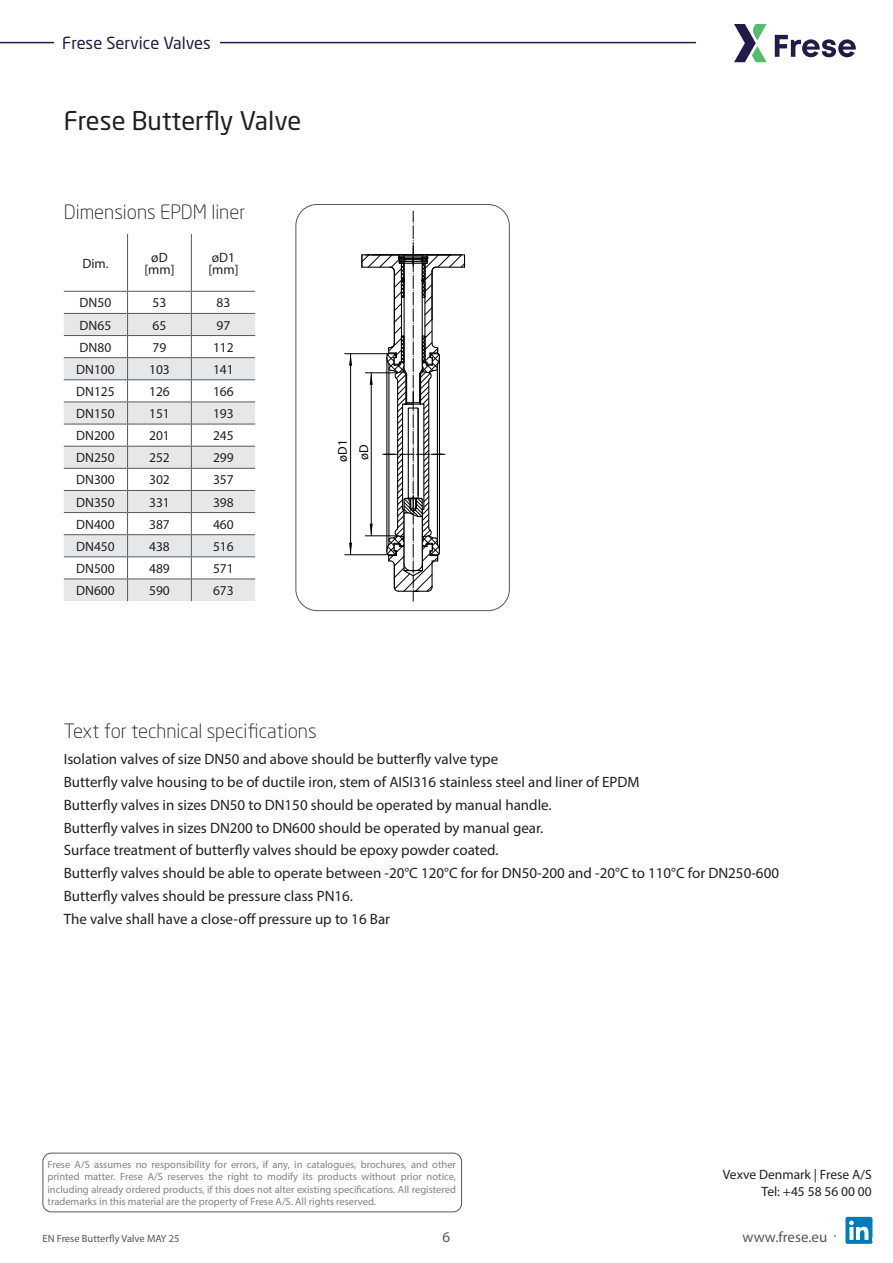
<style>
.page{position:relative;width:893px;height:1263px;background:#fff}
.page>*{position:absolute;margin:0;border:0;box-sizing:border-box;transform-origin:0 0}
.t1{font:25.5px "Neo Sans Pro";color:#231f20}
.Tekniske_data_-_Mellemrubrik{font:300 19.5px "Neo Sans Pro";color:#231f20}
.t2{font:16.5px "Neo Sans Pro";color:#231a48}
.Tekniske_data_-_Mellemrubrik-2{font:15px "Myriad Pro";color:#231f20}
.Tekniske_data_-_Brød{font:15px "Myriad Pro";color:#231f20}
.t3{font:15px "Myriad Pro";color:#57585a}
.Titler_-_index_uk{font:13.5px/16.2px "Myriad Pro";color:#231f20;text-align:right}
.t4{font:12.75px/21.5px "Myriad Pro";color:#000}
.t5{font:10.5px/12.6px "Myriad Pro";color:#808285;text-align:justify}
.t6{font:10.5px "Myriad Pro";color:#57585a}
.s1{font-family:"Neo Sans"}
</style>
<div class="page">
<div style="left:845px;top:1217px;width:27px;height:27px;background:#007bb6;border-radius:2px"></div>
<svg style="left:849px;top:1220px;width:24px;height:20px"></svg>
<hr style="left:0;top:42px;width:893px;height:1px;background:#231a48">
<div style="left:697px;top:20px;width:196px;height:46px;background:#fff"></div>
<svg style="left:734px;top:24px;width:33px;height:38px"></svg>
<svg style="left:775px;top:35px;width:81px;height:22px"></svg>
<div style="left:54px;top:36px;width:165px;height:13px;background:#fff"></div>
<div style="left:43px;top:1153px;width:419px;height:59px;border:1px solid #57585a;border-radius:9px"></div>
<svg style="left:361px;top:211px;width:104px;height:390px"></svg>
<hr style="left:365px;top:373px;width:32px;height:1px;background:#000">
<hr style="left:365px;top:535px;width:33px;height:1px;background:#000">
<hr style="left:350px;top:354px;width:1px;height:201px;background:#000">
<svg style="left:349px;top:354px;width:3px;height:12px"></svg>
<svg style="left:349px;top:543px;width:3px;height:11px"></svg>
<hr style="left:345px;top:353px;width:44px;height:1px;background:#000">
<hr style="left:345px;top:554px;width:44px;height:1px;background:#000">
<div style="left:295px;top:204px;width:215px;height:407px;border:1px solid #57585a;border-radius:21px"></div>
<svg style="left:64px;top:314px;width:191px;height:287px;fill:#e6e7e9"></svg>
<hr style="left:127px;top:234px;width:1px;height:57px;background:#57585a">
<hr style="left:191px;top:234px;width:1px;height:57px;background:#57585a">
<hr style="left:64px;top:291px;width:64px;height:1px;background:#57585a">
<hr style="left:128px;top:291px;width:63px;height:1px;background:#57585a">
<hr style="left:191px;top:291px;width:64px;height:1px;background:#57585a">
<hr style="left:64px;top:313px;width:64px;height:1px;background:#57585a">
<hr style="left:128px;top:313px;width:63px;height:1px;background:#57585a">
<hr style="left:191px;top:313px;width:64px;height:1px;background:#57585a">
<hr style="left:64px;top:335px;width:64px;height:1px;background:#57585a">
<hr style="left:128px;top:335px;width:63px;height:1px;background:#57585a">
<hr style="left:191px;top:335px;width:64px;height:1px;background:#57585a">
<hr style="left:64px;top:357px;width:64px;height:1px;background:#57585a">
<hr style="left:128px;top:357px;width:63px;height:1px;background:#57585a">
<hr style="left:191px;top:357px;width:64px;height:1px;background:#57585a">
<hr style="left:64px;top:379px;width:64px;height:1px;background:#57585a">
<hr style="left:128px;top:379px;width:63px;height:1px;background:#57585a">
<hr style="left:191px;top:379px;width:64px;height:1px;background:#57585a">
<hr style="left:64px;top:402px;width:64px;height:1px;background:#57585a">
<hr style="left:128px;top:402px;width:63px;height:1px;background:#57585a">
<hr style="left:191px;top:402px;width:64px;height:1px;background:#57585a">
<hr style="left:64px;top:424px;width:64px;height:1px;background:#57585a">
<hr style="left:128px;top:424px;width:63px;height:1px;background:#57585a">
<hr style="left:191px;top:424px;width:64px;height:1px;background:#57585a">
<hr style="left:64px;top:446px;width:64px;height:1px;background:#57585a">
<hr style="left:128px;top:446px;width:63px;height:1px;background:#57585a">
<hr style="left:191px;top:446px;width:64px;height:1px;background:#57585a">
<hr style="left:64px;top:468px;width:64px;height:1px;background:#57585a">
<hr style="left:128px;top:468px;width:63px;height:1px;background:#57585a">
<hr style="left:191px;top:468px;width:64px;height:1px;background:#57585a">
<hr style="left:64px;top:490px;width:64px;height:1px;background:#57585a">
<hr style="left:128px;top:490px;width:63px;height:1px;background:#57585a">
<hr style="left:191px;top:490px;width:64px;height:1px;background:#57585a">
<hr style="left:64px;top:512px;width:64px;height:1px;background:#57585a">
<hr style="left:128px;top:512px;width:63px;height:1px;background:#57585a">
<hr style="left:191px;top:512px;width:64px;height:1px;background:#57585a">
<hr style="left:64px;top:534px;width:64px;height:1px;background:#57585a">
<hr style="left:128px;top:534px;width:63px;height:1px;background:#57585a">
<hr style="left:191px;top:534px;width:64px;height:1px;background:#57585a">
<hr style="left:64px;top:556px;width:64px;height:1px;background:#57585a">
<hr style="left:128px;top:556px;width:63px;height:1px;background:#57585a">
<hr style="left:191px;top:556px;width:64px;height:1px;background:#57585a">
<hr style="left:64px;top:579px;width:64px;height:1px;background:#57585a">
<hr style="left:128px;top:579px;width:63px;height:1px;background:#57585a">
<svg style="left:127px;top:292px;width:1px;height:309px"></svg>
<hr style="left:191px;top:579px;width:64px;height:1px;background:#57585a">
<svg style="left:191px;top:292px;width:1px;height:309px"></svg>
<p class="t2" style="left:62px;top:33px;width:150px">Frese Service Valves</p>
<h1 class="t1" style="left:64px;top:105px;width:239px">Frese Butterfly Valve</h1>
<p class="Tekniske_data_-_Mellemrubrik" style="left:64px;top:200px;width:183px">Dimensions EPDM liner</p>
<p class="Titler_-_index_uk" style="left:82px;top:255px;width:28px">Dim.</p>
<p class="Titler_-_index_uk" style="left:151px;top:249px;width:18px">øD</p>
<p class="Titler_-_index_uk" style="left:144px;top:261px;width:32px">[mm]</p>
<p class="Titler_-_index_uk" style="left:212px;top:249px;width:25px">øD1</p>
<p class="Titler_-_index_uk" style="left:208px;top:261px;width:32px">[mm]</p>
<p class="Titler_-_index_uk" style="left:80px;top:295px;width:33px">DN50</p>
<p class="Titler_-_index_uk" style="left:153px;top:295px;width:15px">53</p>
<p class="Titler_-_index_uk" style="left:216px;top:295px;width:15px">83</p>
<p class="Titler_-_index_uk" style="left:80px;top:317px;width:33px">DN65</p>
<p class="Titler_-_index_uk" style="left:153px;top:317px;width:15px">65</p>
<p class="Titler_-_index_uk" style="left:216px;top:317px;width:15px">97</p>
<p class="Titler_-_index_uk" style="left:80px;top:339px;width:33px">DN80</p>
<p class="Titler_-_index_uk" style="left:153px;top:339px;width:15px">79</p>
<p class="Titler_-_index_uk" style="left:213px;top:339px;width:22px">112</p>
<p class="Titler_-_index_uk" style="left:76px;top:361px;width:40px">DN100</p>
<p class="Titler_-_index_uk" style="left:149px;top:361px;width:22px">103</p>
<p class="Titler_-_index_uk" style="left:213px;top:361px;width:22px">141</p>
<p class="Titler_-_index_uk" style="left:76px;top:383px;width:40px">DN125</p>
<p class="Titler_-_index_uk" style="left:149px;top:383px;width:22px">126</p>
<p class="Titler_-_index_uk" style="left:213px;top:383px;width:22px">166</p>
<p class="Titler_-_index_uk" style="left:76px;top:405px;width:40px">DN150</p>
<p class="Titler_-_index_uk" style="left:149px;top:405px;width:22px">151</p>
<p class="Titler_-_index_uk" style="left:213px;top:405px;width:22px">193</p>
<p class="Titler_-_index_uk" style="left:76px;top:427px;width:40px">DN200</p>
<p class="Titler_-_index_uk" style="left:149px;top:427px;width:22px">201</p>
<p class="Titler_-_index_uk" style="left:213px;top:427px;width:22px">245</p>
<p class="Titler_-_index_uk" style="left:76px;top:449px;width:40px">DN250</p>
<p class="Titler_-_index_uk" style="left:149px;top:449px;width:22px">252</p>
<p class="Titler_-_index_uk" style="left:213px;top:449px;width:22px">299</p>
<p class="Titler_-_index_uk" style="left:76px;top:472px;width:40px">DN300</p>
<p class="Titler_-_index_uk" style="left:149px;top:472px;width:22px">302</p>
<p class="Titler_-_index_uk" style="left:213px;top:472px;width:22px">357</p>
<p class="Titler_-_index_uk" style="left:76px;top:494px;width:40px">DN350</p>
<p class="Titler_-_index_uk" style="left:149px;top:494px;width:22px">331</p>
<p class="Titler_-_index_uk" style="left:213px;top:494px;width:22px">398</p>
<p class="Titler_-_index_uk" style="left:76px;top:516px;width:40px">DN400</p>
<p class="Titler_-_index_uk" style="left:149px;top:516px;width:22px">387</p>
<p class="Titler_-_index_uk" style="left:213px;top:516px;width:22px">460</p>
<p class="Titler_-_index_uk" style="left:76px;top:538px;width:40px">DN450</p>
<p class="Titler_-_index_uk" style="left:149px;top:538px;width:22px">438</p>
<p class="Titler_-_index_uk" style="left:213px;top:538px;width:22px">516</p>
<p class="Titler_-_index_uk" style="left:76px;top:560px;width:40px">DN500</p>
<p class="Titler_-_index_uk" style="left:149px;top:560px;width:22px">489</p>
<p class="Titler_-_index_uk" style="left:213px;top:560px;width:22px">571</p>
<p class="Titler_-_index_uk" style="left:76px;top:582px;width:40px">DN600</p>
<p class="Titler_-_index_uk" style="left:149px;top:582px;width:22px">590</p>
<p class="Titler_-_index_uk" style="left:213px;top:582px;width:22px">673</p>
<p class="t4" style="left:332px;top:462px;width:24px;rotate:-90deg">øD1 øD</p>
<p class="Tekniske_data_-_Mellemrubrik" style="left:64px;top:719px;width:254px">Text for technical specifications</p>
<p class="Tekniske_data_-_Mellemrubrik-2" style="left:64px;top:750px;width:436px">Isolation valves of size DN50 and above should be butterfly valve type</p>
<p class="Tekniske_data_-_Mellemrubrik-2" style="left:64px;top:772px;width:577px">Butterfly valve housing to be of ductile iron, stem of AISI316 stainless steel and liner of EPDM</p>
<p class="Tekniske_data_-_Mellemrubrik-2" style="left:64px;top:795px;width:489px">Butterfly valves in sizes DN50 to DN150 should be operated by manual handle.</p>
<p class="Tekniske_data_-_Mellemrubrik-2" style="left:64px;top:818px;width:481px">Butterfly valves in sizes DN200 to DN600 should be operated by manual gear.</p>
<p class="Tekniske_data_-_Mellemrubrik-2" style="left:64px;top:841px;width:436px">Surface treatment of butterfly valves should be epoxy powder coated.</p>
<p class="Tekniske_data_-_Mellemrubrik-2" style="left:64px;top:864px;width:717px">Butterfly valves should be able to operate between -20°C 120°C for for DN50-200 and -20°C to 110°C for DN250-600</p>
<p class="Tekniske_data_-_Mellemrubrik-2" style="left:64px;top:887px;width:291px">Butterfly valves should be pressure class PN16.</p>
<p class="Tekniske_data_-_Brød" style="left:64px;top:910px;width:328px">The valve shall have a close-off pressure up to 16 Bar</p>
<p class="t5" style="left:48px;top:1157px;width:410px">Frese A/S assumes no responsibility for errors, if any, in catalogues, brochures, and other printed matter. Frese A/S reserves the right to modify its products without prior notice, including already ordered products, if this does not alter existing specifications. All registered trademarks in this material are the property of Frese A/S. All rights reserved.</p>
<p class="Titler_-_index_uk" style="left:723px;top:1166px;width:150px">Vexve Denmark | Frese A/S<br>Tel: +45 58 56 00 00</p>
<p class="t6" style="left:43px;top:1232px;width:139px">EN Frese Butterfly Valve MAY 25</p>
<p class="t3" style="left:443px;top:1227px;width:9px">6</p>
<p class="t3" style="left:742px;top:1227px;width:96px">www.frese.eu <span class="s1">·</span></p>
</div>
